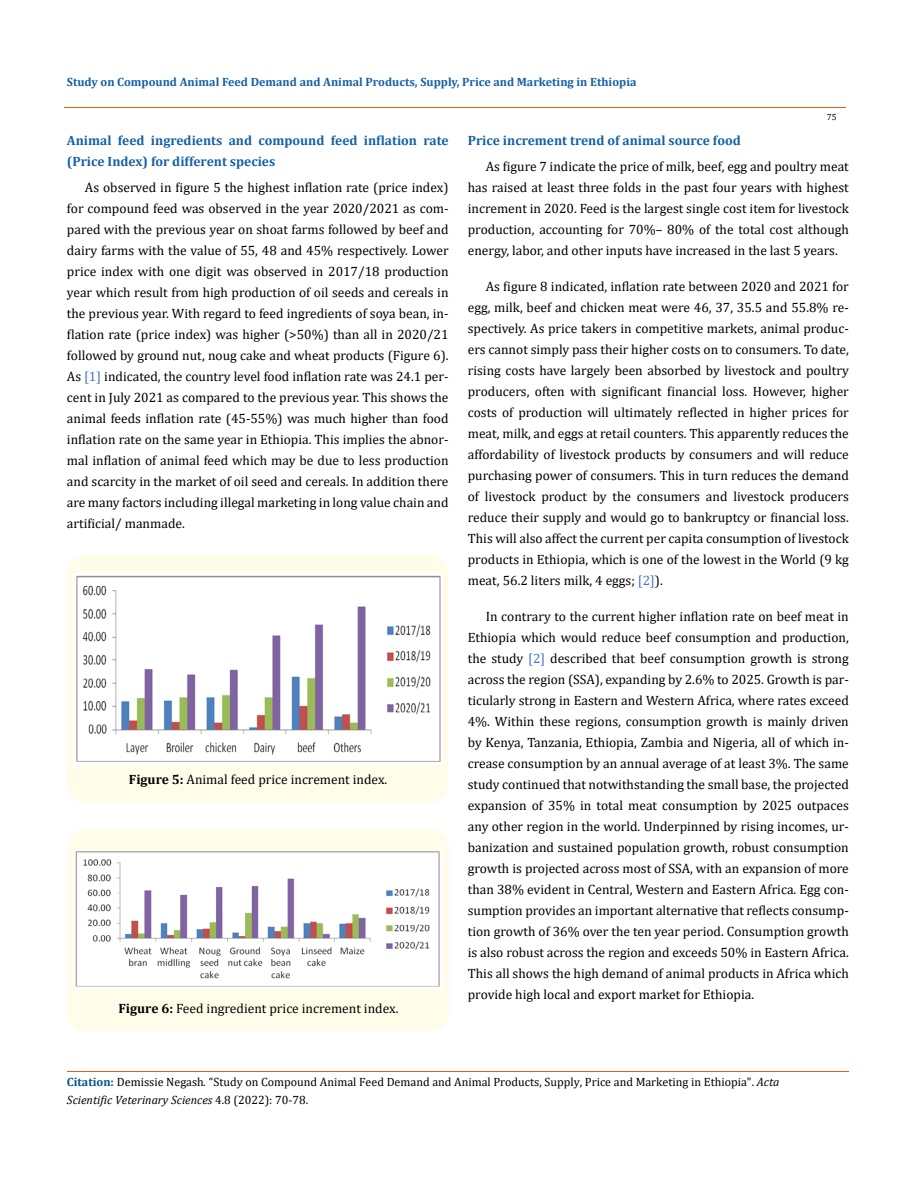
<style>
.page{position:relative;width:917px;height:1188px;background:#fff}
.page>*{position:absolute;margin:0;border:0;box-sizing:border-box;transform-origin:0 0}
.t1{font:13.5px/21px "Cambria";color:#000;text-align:justify}
.t2{font:700 13.5px/21px "Cambria";color:#1560a6}
.t3{font:12px/18px "Cambria";color:#000}
.t4{font:700 12px "Cambria";color:#1560a6}
.t5{font:9px "Cambria";color:#000}
.s1{color:#4472c4}
.s2{font-weight:700}
.s3{font-weight:700;color:#035089}
.s4{font-style:italic}
</style>
<div class="page">
<div style="left:67px;top:555px;width:381px;height:248px;background:#fffde9;border-radius:18px"></div>
<img style="left:74px;top:573px;width:368px;height:192px">
<div style="left:67px;top:829px;width:382px;height:202px;background:#fffde9;border-radius:18px"></div>
<img style="left:74px;top:851px;width:369px;height:139px">
<hr style="left:64px;top:108px;width:781px;height:1px;background:#e05d1a">
<hr style="left:67px;top:1071px;width:781px;height:1px;background:#e05d1a">
<p class="t4" style="left:67px;top:73px;width:571px">Study on Compound Animal Feed Demand and Animal Products, Supply, Price and Marketing in Ethiopia</p>
<p class="t5" style="left:826px;top:111px;width:11px">75</p>
<p class="t2" style="left:67px;top:130px;width:383px">Animal feed ingredients and compound feed inflation rate (Price Index) for different species</p>
<p class="t1" style="left:67px;top:177px;width:383px;text-indent:18px">As observed in figure 5 the highest inflation rate (price index) for compound feed was observed in the year 2020/2021 as com&shy;pared with the previous year on shoat farms followed by beef and dairy farms with the value of 55, 48 and 45% respectively. Lower price index with one digit was observed in 2017/18 production year which result from high production of oil seeds and cereals in the previous year. With regard to feed ingredients of soya bean, in&shy;flation rate (price index) was higher (&gt;50%) than all in 2020/21 followed by ground nut, noug cake and wheat products (Figure 6).<br>As <span class="s1">[1]</span> indicated, the country level food inflation rate was 24.1 per&shy;cent in July 2021 as compared to the previous year. This shows the animal feeds inflation rate (45-55%) was much higher than food inflation rate on the same year in Ethiopia. This implies the abnor&shy;mal inflation of animal feed which may be due to less production and scarcity in the market of oil seed and cereals. In addition there are many factors including illegal marketing in long value chain and artificial/ manmade.</p>
<p class="t1" style="left:129px;top:769px;width:260px"><span class="s2">Figure 5:</span> Animal feed price increment index.</p>
<p class="t1" style="left:118px;top:998px;width:281px"><span class="s2">Figure 6:</span> Feed ingredient price increment index.</p>
<p class="t2" style="left:468px;top:130px;width:274px">Price increment trend of animal source food</p>
<p class="t1" style="left:468px;top:156px;width:382px;text-indent:18px">As figure 7 indicate the price of milk, beef, egg and poultry meat has raised at least three folds in the past four years with highest increment in 2020. Feed is the largest single cost item for livestock production, accounting for 70%– 80% of the total cost although energy, labor, and other inputs have increased in the last 5 years.</p>
<p class="t1" style="left:468px;top:276px;width:382px;text-indent:18px">As figure 8 indicated, inflation rate between 2020 and 2021 for egg, milk, beef and chicken meat were 46, 37, 35.5 and 55.8% re&shy;spectively. As price takers in competitive markets, animal produc&shy;ers cannot simply pass their higher costs on to consumers. To date, rising costs have largely been absorbed by livestock and poultry producers, often with significant financial loss. However, higher costs of production will ultimately reflected in higher prices for meat, milk, and eggs at retail counters. This apparently reduces the affordability of livestock products by consumers and will reduce purchasing power of consumers. This in turn reduces the demand of livestock product by the consumers and livestock producers reduce their supply and would go to bankruptcy or financial loss.<br>This will also affect the current per capita consumption of livestock products in Ethiopia, which is one of the lowest in the World (9 kg meat, 56.2 liters milk, 4 eggs; <span class="s1">[2]</span>).</p>
<p class="t1" style="left:468px;top:606px;width:382px;text-indent:18px">In contrary to the current higher inflation rate on beef meat in Ethiopia which would reduce beef consumption and production, the study <span class="s1">[2]</span> described that beef consumption growth is strong across the region (SSA), expanding by 2.6% to 2025. Growth is par&shy;ticularly strong in Eastern and Western Africa, where rates exceed 4%. Within these regions, consumption growth is mainly driven by Kenya, Tanzania, Ethiopia, Zambia and Nigeria, all of which in&shy;crease consumption by an annual average of at least 3%. The same study continued that notwithstanding the small base, the projected expansion of 35% in total meat consumption by 2025 outpaces any other region in the world. Underpinned by rising incomes, ur&shy;banization and sustained population growth, robust consumption growth is projected across most of SSA, with an expansion of more than 38% evident in Central, Western and Eastern Africa. Egg con&shy;sumption provides an important alternative that reflects consump&shy;tion growth of 36% over the ten year period. Consumption growth is also robust across the region and exceeds 50% in Eastern Africa.<br>This all shows the high demand of animal products in Africa which provide high local and export market for Ethiopia.</p>
<p class="t3" style="left:67px;top:1073px;width:714px"><span class="s3">Citation:</span> Demissie Negash<span class="s4">.</span> “Study on Compound Animal Feed Demand and Animal Products, Supply, Price and Marketing in Ethiopia". <span class="s4">Acta<br>Scientific Veterinary Sciences</span> 4.8 (2022): 70-78.</p>
</div>
